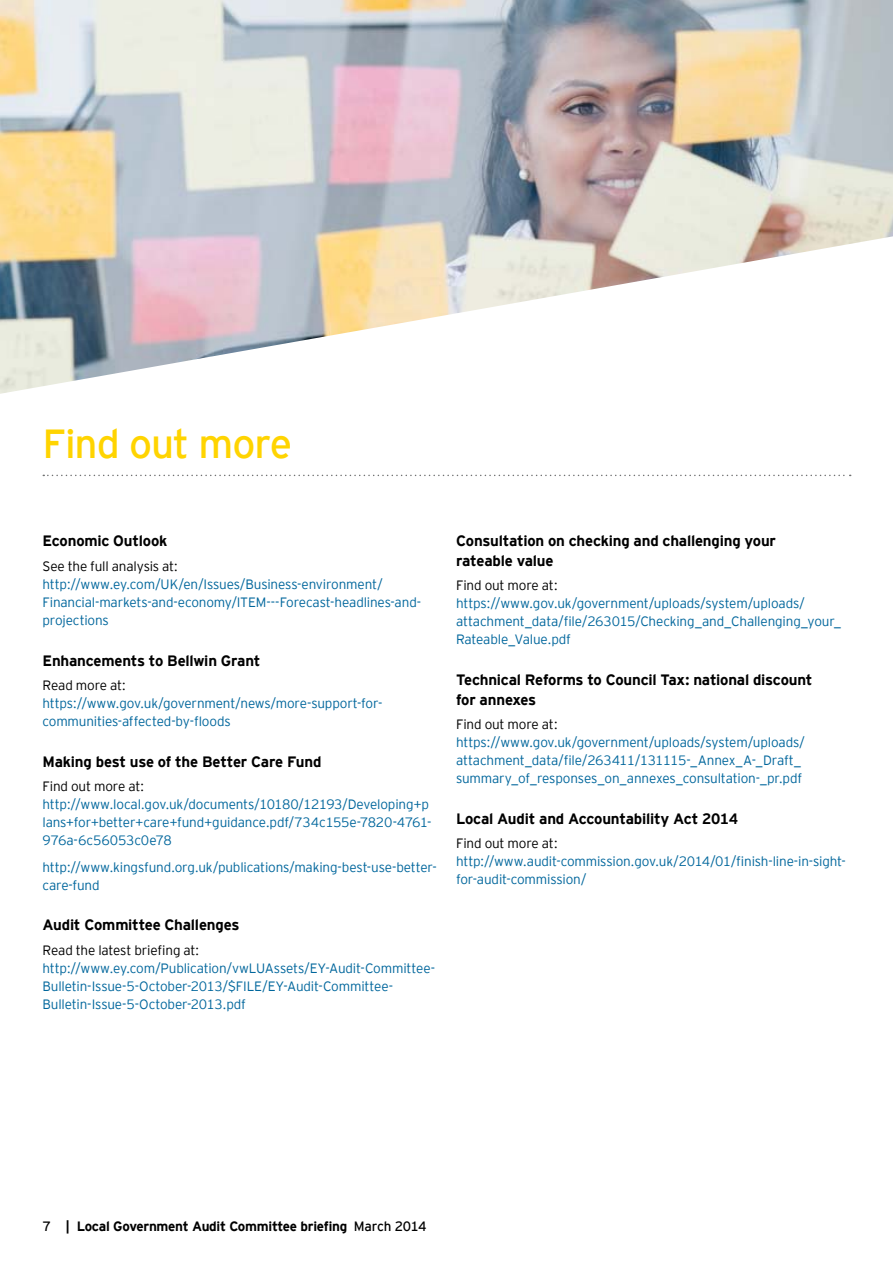
<style>
.page{position:relative;width:893px;height:1263px;background:#fff}
.page>*{position:absolute;margin:0;border:0;box-sizing:border-box;transform-origin:0 0}
.t1{font:40.5px "EY Interstate";letter-spacing:-.03em;color:#ffd400}
.t2{font:700 15px/19.5px "EY Interstate";letter-spacing:-.015em;color:#000}
.t3{font:300 13.5px/18px "EY Interstate";letter-spacing:-.01em;color:#00669c}
.t4{font:300 13.5px "EY Interstate";letter-spacing:-.01em;color:#000}
.t5{font:700 13.5px "EY Interstate";letter-spacing:-.02em;color:#000}
.s1{font-weight:400}
</style>
<div class="page">
<img style="left:0;top:0;width:893px;height:394px">
<svg style="left:43px;top:475px;width:808px;height:1px"></svg>
<h1 class="t1" style="left:43px;top:414px;width:251px">Find out more</h1>
<p class="t2" style="left:43px;top:530px;width:126px">Economic Outlook</p>
<p class="t4" style="left:43px;top:556px;width:137px">See the full analysis at:</p>
<p class="t3" style="left:43px;top:574px;width:380px">http://www.ey.com/UK/en/Issues/Business-environment/<br>Financial-markets-and-economy/ITEM---Forecast-headlines-and&shy;projections</p>
<p class="t2" style="left:43px;top:649px;width:220px">Enhancements to Bellwin Grant</p>
<p class="t4" style="left:43px;top:675px;width:85px">Read more at:</p>
<p class="t3" style="left:43px;top:693px;width:341px">https://www.gov.uk/government/news/more-support-for&shy;communities-affected-by-floods</p>
<p class="t2" style="left:43px;top:751px;width:281px">Making best use of the Better Care Fund</p>
<p class="t4" style="left:43px;top:777px;width:103px">Find out more at:</p>
<p class="t3" style="left:43px;top:794px;width:390px">http://www.local.gov.uk/documents/10180/12193/Developing+p lans+for+better+care+fund+guidance.pdf/734c155e-7820-4761-<br>976a-6c56053c0e78</p>
<p class="t3" style="left:43px;top:857px;width:396px">http://www.kingsfund.org.uk/publications/making-best-use-better&shy;care-fund</p>
<p class="t2" style="left:43px;top:914px;width:199px">Audit Committee Challenges</p>
<p class="t4" style="left:43px;top:940px;width:158px">Read the latest briefing at:</p>
<p class="t3" style="left:43px;top:958px;width:394px">http://www.ey.com/Publication/vwLUAssets/EY-Audit-Committee-<br>Bulletin-Issue-5-October-2013/$FILE/EY-Audit-Committee-<br>Bulletin-Issue-5-October-2013.pdf</p>
<p class="t2" style="left:456px;top:530px;width:321px">Consultation on checking and challenging your rateable value</p>
<p class="t4" style="left:456px;top:576px;width:103px">Find out more at:</p>
<p class="t3" style="left:456px;top:594px;width:386px">https://www.gov.uk/government/uploads/system/uploads/ attachment_data/file/263015/Checking_and_Challenging_your_<br>Rateable_Value.pdf</p>
<p class="t2" style="left:456px;top:669px;width:358px">Technical Reforms to Council Tax: national discount for annexes</p>
<p class="t4" style="left:456px;top:714px;width:103px">Find out more at:</p>
<p class="t3" style="left:456px;top:732px;width:350px">https://www.gov.uk/government/uploads/system/uploads/ attachment_data/file/263411/131115-_Annex_A-_Draft_ summary_of_responses_on_annexes_consultation-_pr.pdf</p>
<p class="t2" style="left:456px;top:808px;width:283px">Local Audit and Accountability Act 2014</p>
<p class="t4" style="left:456px;top:834px;width:103px">Find out more at:</p>
<p class="t3" style="left:456px;top:851px;width:391px">http://www.audit-commission.gov.uk/2014/01/finish-line-in-sight&shy;for-audit-commission/</p>
<p class="t5" style="left:43px;top:1217px;width:386px"><span class="s1">7</span> | Local Government Audit Committee briefing <span class="s1">March 2014</span></p>
</div>
